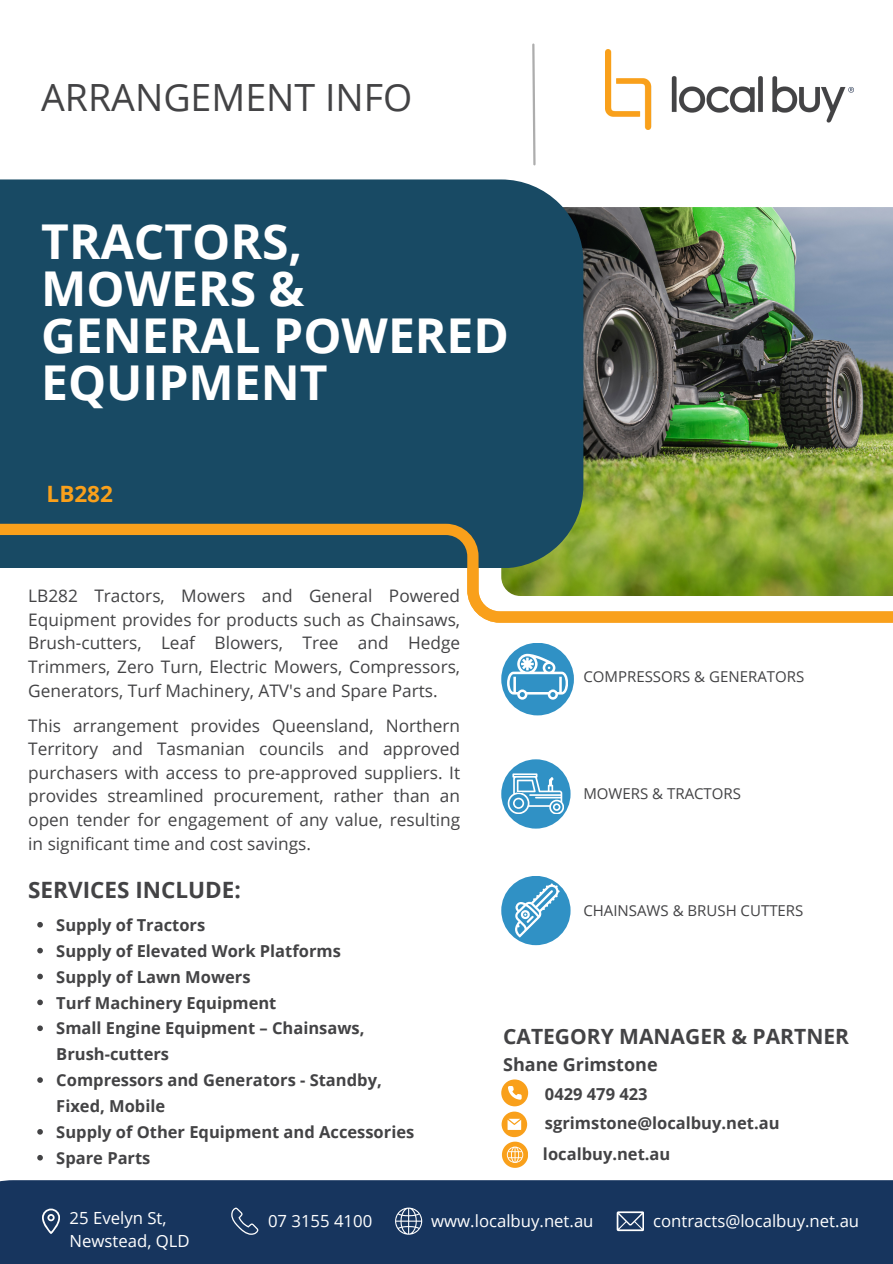
<style>
.page{position:relative;width:893px;height:1264px;background:#fff}
.page>*{position:absolute;margin:0;border:0;box-sizing:border-box;transform-origin:0 0}
.t1{font:700 48px/47.2px "Open Sans";color:#fff}
.t2{font:37.5px "Open Sans";color:#434345}
.t3{font:700 22.5px "Open Sans";color:#434345}
.t4{font:700 22.5px "Open Sans";color:#f9a01b}
.t5{font:700 21px "Open Sans";color:#434345}
.t6{font:700 18px "Open Sans";color:#434345}
.t7{font:17.25px/23.7px "Open Sans";color:#434345;text-align:justify}
.t8{font:16.8px "Open Sans";color:#fff}
.t9{font:16.65px/22.6px "Open Sans";color:#fff}
.t10{font:700 16.5px/25.8px "Open Sans";color:#434345}
.t11{font:15px "Open Sans";color:#434345}
</style>
<div class="page">
<img style="left:605px;top:49px;width:248px;height:80px">
<svg style="left:501px;top:1079px;width:27px;height:88px"></svg>
<div style="left:0;top:1180px;width:892px;height:83px;background:#17355e"></div>
<svg style="left:42px;top:1208px;width:18px;height:25px"></svg>
<svg style="left:231px;top:1207px;width:27px;height:27px"></svg>
<svg style="left:616px;top:1211px;width:27px;height:20px"></svg>
<svg style="left:395px;top:1207px;width:27px;height:27px"></svg>
<svg style="left:532px;top:43px;width:4px;height:123px"></svg>
<img style="left:583px;top:207px;width:309px;height:311px">
<div style="left:0;top:179px;width:583px;height:339px;background:#184a64"></div>
<svg style="left:0;top:518px;width:892px;height:105px"></svg>
<div style="left:501px;top:642px;width:73px;height:73px;background:#3091c5;border-radius:50%"></div>
<div style="left:501px;top:875px;width:69px;height:70px;background:#3091c5;border-radius:50%"></div>
<div style="left:501px;top:759px;width:69px;height:69px;background:#3091c5;border-radius:50%"></div>
<svg style="left:507px;top:654px;width:60px;height:45px"></svg>
<svg style="left:507px;top:773px;width:57px;height:41px"></svg>
<svg style="left:514px;top:883px;width:45px;height:54px"></svg>
<svg style="left:37px;top:922px;width:6px;height:5px"></svg>
<svg style="left:37px;top:947px;width:6px;height:6px"></svg>
<svg style="left:37px;top:973px;width:6px;height:6px"></svg>
<svg style="left:37px;top:999px;width:6px;height:6px"></svg>
<svg style="left:37px;top:1025px;width:6px;height:6px"></svg>
<svg style="left:37px;top:1077px;width:6px;height:5px"></svg>
<svg style="left:37px;top:1129px;width:6px;height:5px"></svg>
<svg style="left:37px;top:1155px;width:6px;height:5px"></svg>
<p class="t2" style="left:41px;top:71px;width:372px">ARRANGEMENT INFO</p>
<p class="t1" style="left:41px;top:216px;width:469px">TRACTORS,<br>MOWERS &amp;<br>GENERAL POWERED<br>EQUIPMENT</p>
<p class="t4" style="left:47px;top:478px;width:68px">LB282</p>
<p class="t7" style="left:28px;top:583px;width:433px">LB282 Tractors, Mowers and General Powered Equipment provides for products such as Chainsaws, Brush-cutters, Leaf Blowers, Tree and Hedge Trimmers, Zero Turn, Electric Mowers, Compressors, Generators, Turf Machinery, ATV's and Spare Parts.</p>
<p class="t7" style="left:28px;top:713px;width:433px">This arrangement provides Queensland, Northern Territory and Tasmanian councils and approved purchasers with access to pre-approved suppliers. It provides streamlined procurement, rather than an open tender for engagement of any value, resulting in significant time and cost savings.</p>
<p class="t3" style="left:28px;top:874px;width:214px">SERVICES INCLUDE:</p>
<p class="t10" style="left:56px;top:911px;width:150px">Supply of Tractors</p>
<p class="t10" style="left:56px;top:937px;width:286px">Supply of Elevated Work Platforms</p>
<p class="t10" style="left:56px;top:963px;width:196px">Supply of Lawn Mowers</p>
<p class="t10" style="left:56px;top:989px;width:222px">Turf Machinery Equipment</p>
<p class="t10" style="left:56px;top:1015px;width:309px">Small Engine Equipment – Chainsaws,<br>Brush-cutters</p>
<p class="t10" style="left:56px;top:1066px;width:327px">Compressors and Generators - Standby,<br>Fixed, Mobile</p>
<p class="t10" style="left:56px;top:1118px;width:359px">Supply of Other Equipment and Accessories</p>
<p class="t10" style="left:56px;top:1144px;width:96px">Spare Parts</p>
<p class="t11" style="left:583px;top:666px;width:222px">COMPRESSORS &amp; GENERATORS</p>
<p class="t11" style="left:583px;top:783px;width:159px">MOWERS &amp; TRACTORS</p>
<p class="t11" style="left:583px;top:899px;width:221px">CHAINSAWS &amp; BRUSH CUTTERS</p>
<p class="t5" style="left:503px;top:1021px;width:347px">CATEGORY MANAGER &amp; PARTNER</p>
<p class="t6" style="left:503px;top:1051px;width:156px">Shane Grimstone</p>
<p class="t10" style="left:545px;top:1080px;width:104px">0429 479 423</p>
<p class="t10" style="left:545px;top:1109px;width:236px">sgrimstone@localbuy.net.au</p>
<p class="t10" style="left:543px;top:1140px;width:129px">localbuy.net.au</p>
<p class="t9" style="left:70px;top:1206px;width:122px">25 Evelyn St,<br>Newstead, QLD</p>
<p class="t9" style="left:268px;top:1209px;width:106px">07 3155 4100</p>
<p class="t9" style="left:431px;top:1209px;width:164px">www.localbuy.net.au</p>
<p class="t8" style="left:653px;top:1208px;width:207px">contracts@localbuy.net.au</p>
</div>
